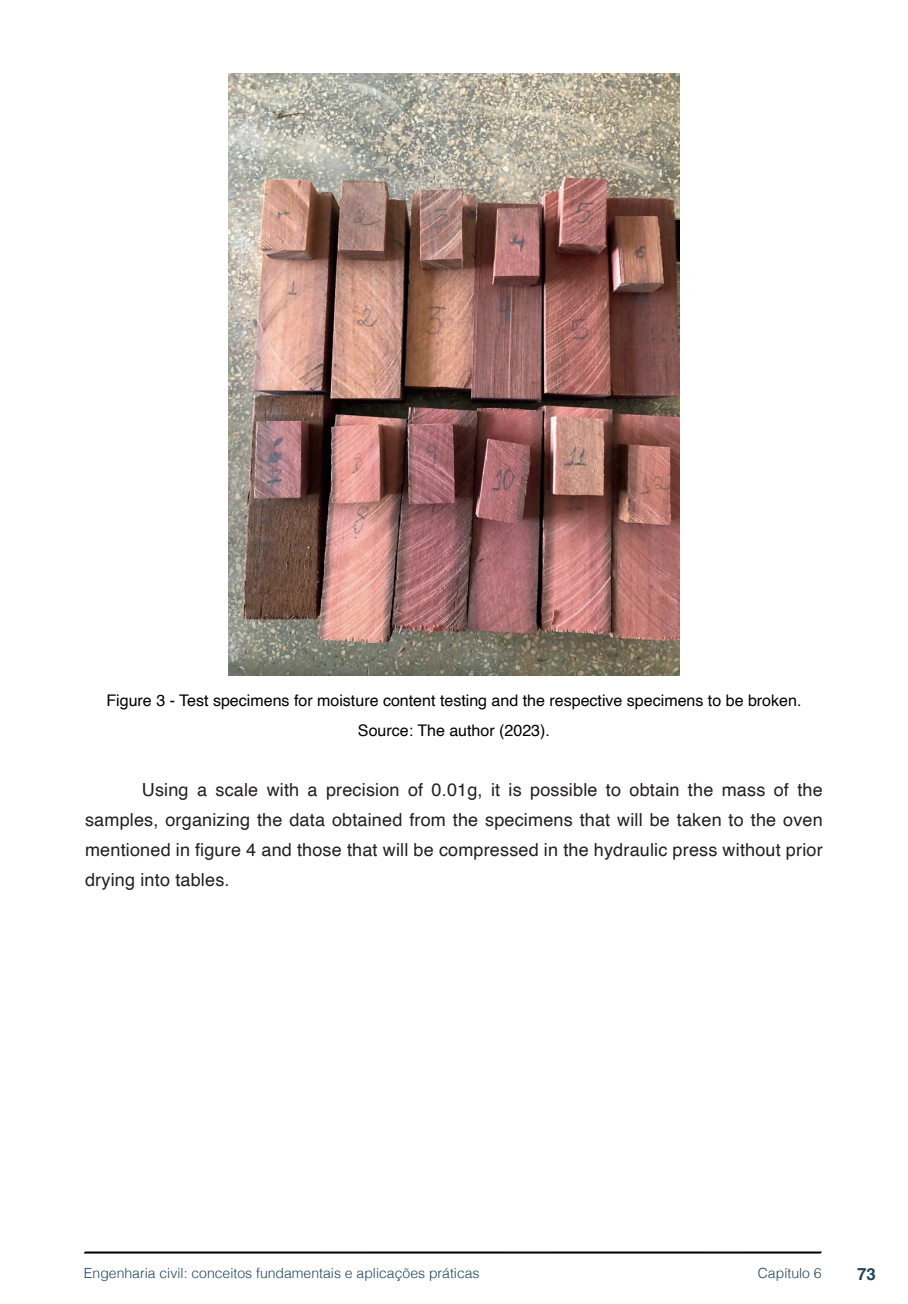
<style>
.page{position:relative;width:908px;height:1304px;background:#fff}
.page>*{position:absolute;margin:0;border:0;box-sizing:border-box;transform-origin:0 0}
.t1{font:18px/30px "Helvetica";letter-spacing:.01em;color:#231f20;text-align:justify}
.t2{font:700 16.8px "Helvetica";color:#23445f}
.t3{font:16px/30.6px "Helvetica";color:#000;text-align:center}
.t4{font:300 14px "Helvetica";color:#23445f}
</style>
<div class="page">
<svg style="left:84px;top:1251px;width:737px;height:3px;background:#515151"></svg>
<img style="left:228px;top:74px;width:451px;height:601px">
<p class="t3" style="left:106px;top:685px;width:696px">Figure 3 - Test specimens for moisture content testing and the respective specimens to be broken.<br>Source: The author (2023).</p>
<p class="t1" style="left:85px;top:775px;width:738px;text-indent:57px">Using a scale with a precision of 0.01g, it is possible to obtain the mass of the samples, organizing the data obtained from the specimens that will be taken to the oven mentioned in figure 4 and those that will be compressed in the hydraulic press without prior drying into tables.</p>
<p class="t4" style="left:84px;top:1261px;width:397px">Engenharia civil: conceitos fundamentais e aplicações práticas</p>
<p class="t4" style="left:757px;top:1261px;width:65px">Capítulo 6</p>
<p class="t2" style="left:856px;top:1264px;width:20px">73</p>
</div>
